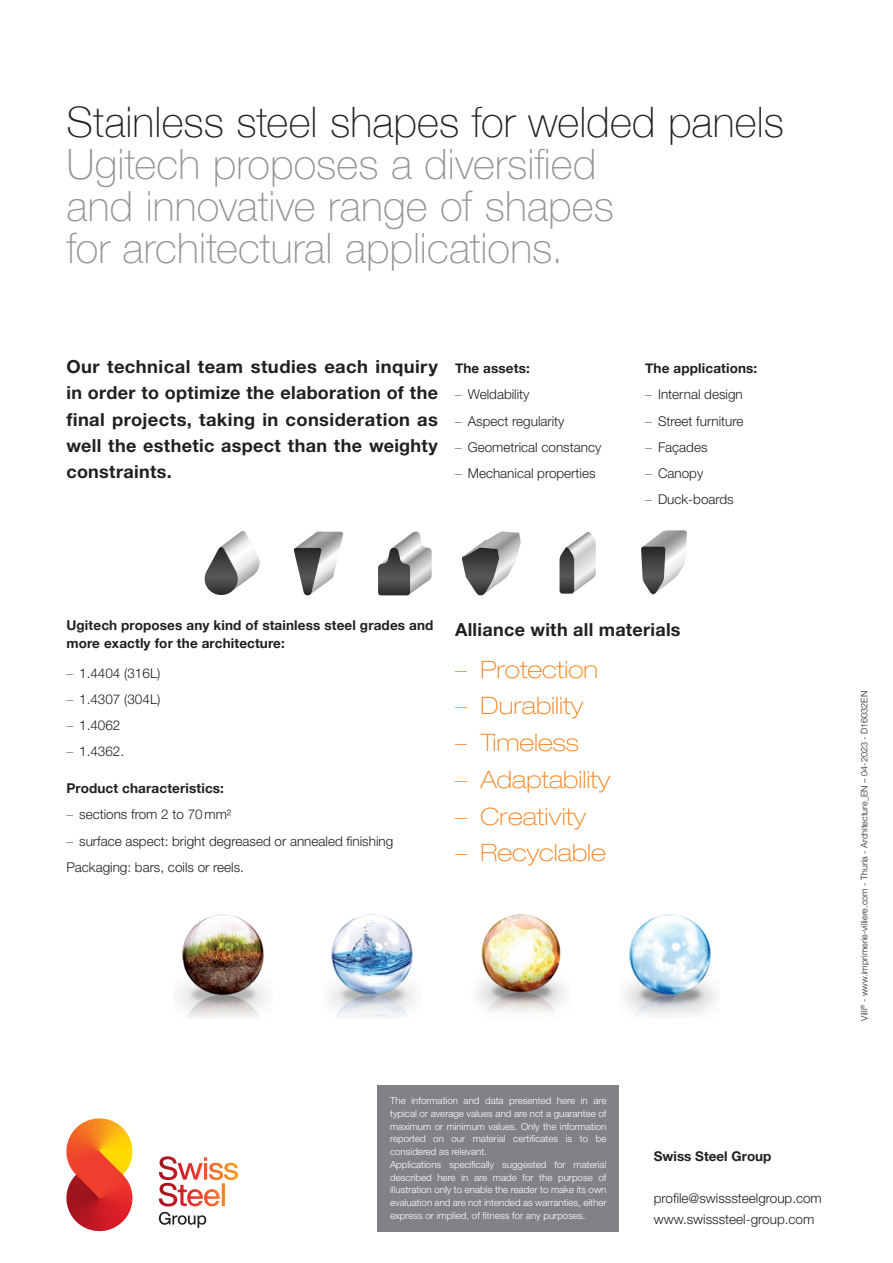
<style>
.page{position:relative;width:893px;height:1263px;background:#fff}
.page>*{position:absolute;margin:0;border:0;box-sizing:border-box;transform-origin:0 0}
.t1{font:100 42px/42px "Helvetica Neue LT Pro";color:#939598}
.t2{font:100 42px "Helvetica Neue";letter-spacing:.005em;color:#231f20}
.t3{font:100 expanded 24px "Helvetica Neue LT Pro";color:#f58220}
.t4{font:700 18px/26.2px "Helvetica Neue LT Pro";letter-spacing:.015em;color:#231f20;text-align:justify}
.t5{font:300 13.5px/26.2px "Helvetica Neue LT Pro";color:#231f20}
.t6{font:700 13.5px/18px "Helvetica Neue";letter-spacing:.01em;color:#231f20}
.t7{font:700 13.5px "Helvetica Neue LT Pro";color:#231f20}
.t8{font:300 9.75px/12.8px "Helvetica Neue LT Pro";color:#fff}
.t9{font:300 9px "Helvetica Neue LT Pro";color:#231f20}
.s1{font-family:"Helvetica Neue";font-weight:100}
.s2{font-family:"Helvetica Neue";font-stretch:normal}
</style>
<div class="page">
<svg style="left:205px;top:531px;width:55px;height:64px"></svg>
<svg style="left:294px;top:532px;width:49px;height:63px"></svg>
<svg style="left:378px;top:532px;width:54px;height:63px"></svg>
<svg style="left:462px;top:531px;width:59px;height:65px"></svg>
<svg style="left:560px;top:532px;width:36px;height:62px"></svg>
<svg style="left:641px;top:530px;width:46px;height:65px"></svg>
<img style="left:179px;top:914px;width:88px;height:104px">
<img style="left:477px;top:914px;width:88px;height:98px">
<img style="left:624px;top:914px;width:92px;height:102px">
<img style="left:329px;top:914px;width:86px;height:104px">
<div style="left:377px;top:1085px;width:242px;height:146px;background:#808285"></div>
<svg style="left:66px;top:1118px;width:57px;height:80px;background:#ec733a"></svg>
<svg style="left:159px;top:1156px;width:79px;height:50px"></svg>
<svg style="left:159px;top:1212px;width:47px;height:16px"></svg>
<h1 class="t2" style="left:66px;top:90px;width:719px">Stainless steel shapes for welded panels</h1>
<h1 class="t1" style="left:66px;top:143px;width:549px">Ugitech proposes a diversified and innovative range of shapes for architectural applications.</h1>
<h3 class="t4" style="left:66px;top:353px;width:373px">Our technical team studies each inquiry in order to optimize the elaboration of the final projects, taking in consideration as well the esthetic aspect than the weighty constraints.</h3>
<h3 class="t6" style="left:455px;top:360px;width:76px">The assets:</h3>
<h3 class="t5" style="left:455px;top:381px;width:76px"><span class="s1">–</span> Weldability</h3>
<h3 class="t5" style="left:455px;top:407px;width:111px"><span class="s1">–</span> Aspect regularity</h3>
<h3 class="t5" style="left:455px;top:434px;width:148px"><span class="s1">–</span> Geometrical constancy</h3>
<h3 class="t5" style="left:455px;top:460px;width:142px"><span class="s1">–</span> Mechanical properties</h3>
<h3 class="t6" style="left:645px;top:360px;width:114px">The applications:</h3>
<h3 class="t5" style="left:645px;top:381px;width:99px"><span class="s1">–</span> Internal design</h3>
<h3 class="t5" style="left:645px;top:407px;width:100px"><span class="s1">–</span> Street furniture</h3>
<h3 class="t5" style="left:645px;top:434px;width:64px"><span class="s1">–</span> Façades</h3>
<h3 class="t5" style="left:645px;top:460px;width:60px"><span class="s1">–</span> Canopy</h3>
<h3 class="t5" style="left:645px;top:486px;width:90px"><span class="s1">–</span> Duck-boards</h3>
<h3 class="t6" style="left:66px;top:617px;width:368px">Ugitech proposes any kind of stainless steel grades and more exactly for the architecture:</h3>
<h3 class="t5" style="left:66px;top:659px;width:96px"><span class="s1">–</span> 1.4404 (316L)</h3>
<h3 class="t5" style="left:66px;top:686px;width:96px"><span class="s1">–</span> 1.4307 (304L)</h3>
<h3 class="t5" style="left:66px;top:712px;width:56px"><span class="s1">–</span> 1.4062</h3>
<h3 class="t5" style="left:66px;top:738px;width:59px"><span class="s1">–</span> 1.4362.</h3>
<h3 class="t6" style="left:66px;top:780px;width:159px">Product characteristics:</h3>
<h3 class="t5" style="left:66px;top:801px;width:166px"><span class="s1">–</span> sections from 2 to 70mm²</h3>
<h3 class="t5" style="left:66px;top:827px;width:328px"><span class="s1">–</span> surface aspect: bright degreased or annealed finishing<br>Packaging: bars, coils or reels.</h3>
<h3 class="t4" style="left:455px;top:616px;width:227px">Alliance with all materials</h3>
<h2 class="t3" style="left:455px;top:655px;width:145px"><span class="s2">–</span> Protection</h2>
<h2 class="t3" style="left:455px;top:692px;width:130px"><span class="s2">–</span> Durability</h2>
<h2 class="t3" style="left:455px;top:728px;width:125px"><span class="s2">–</span> Timeless</h2>
<h2 class="t3" style="left:455px;top:765px;width:157px"><span class="s2">–</span> Adaptability</h2>
<h2 class="t3" style="left:455px;top:802px;width:132px"><span class="s2">–</span> Creativity</h2>
<h2 class="t3" style="left:455px;top:839px;width:152px"><span class="s2">–</span> Recyclable</h2>
<p class="t8" style="left:390px;top:1094px;width:218px">The information and data presented here in are typical or average values and are not a guarantee of maximum or minimum values. Only the information reported on our material certificates is to be considered as relevant.<br>Applications specifically suggested for material described here in are made for the purpose of illustration only to enable the reader to make its own evaluation and are not intended as warranties, either express or implied, of fitness for any purposes.</p>
<h3 class="t7" style="left:654px;top:1147px;width:119px">Swiss Steel Group</h3>
<h3 class="t5" style="left:654px;top:1187px;width:170px;line-height:21px">profile@swisssteelgroup.com www.swisssteel-group.com</h3>
<p class="t9" style="left:859px;top:1021px;width:331px;rotate:-90deg">Villi<sup>®</sup> - www.imprimerie-villiere.com - Thuria - Architecture_EN – 04-2023 - D16032EN</p>
</div>
